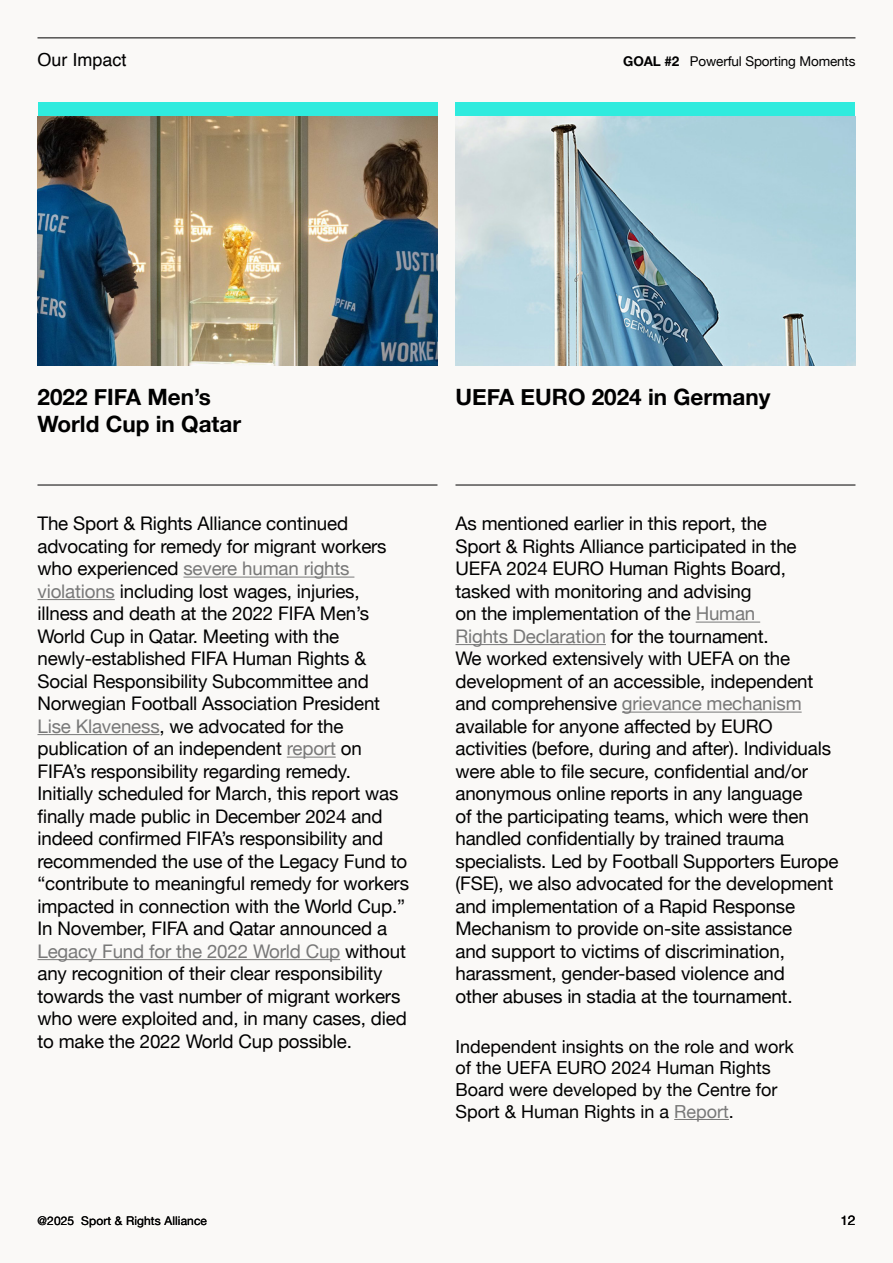
<style>
.page{position:relative;width:893px;height:1263px;background:#faf9f7}
.page>*{position:absolute;margin:0;border:0;box-sizing:border-box;transform-origin:0 0}
.t1{font:700 22.5px/27px "Helvetica Neue";color:#000}
.t2{font:18.75px/22.5px "Helvetica Neue";letter-spacing:-.01em;color:#000}
.t3{font:18px/21.6px "Helvetica Neue";color:#000}
.t4{font:18px "Helvetica";color:#000}
.t5{font:13.5px "Helvetica Neue";letter-spacing:-.01em;color:#000}
.t6{font:13.5px "Helvetica";color:#000}
.t7{font:12px "Helvetica Neue";letter-spacing:.01em;color:#000}
.s1{font-weight:700}
.s2{color:#787878}
</style>
<div class="page">
<hr style="left:183px;top:577px;width:171px;height:1px;background:#787878">
<hr style="left:38px;top:599px;width:77px;height:1px;background:#787878">
<hr style="left:38px;top:734px;width:122px;height:1px;background:#787878">
<hr style="left:287px;top:757px;width:49px;height:1px;background:#787878">
<hr style="left:38px;top:959px;width:302px;height:1px;background:#787878">
<hr style="left:696px;top:622px;width:64px;height:1px;background:#787878">
<hr style="left:455px;top:644px;width:151px;height:1px;background:#787878">
<hr style="left:622px;top:712px;width:180px;height:1px;background:#787878">
<hr style="left:674px;top:1119px;width:55px;height:1px;background:#787878">
<hr style="left:38px;top:485px;width:399px;height:1px;background:#000">
<hr style="left:455px;top:485px;width:400px;height:1px;background:#000">
<div style="left:38px;top:102px;width:399px;height:14px;background:#2febde"></div>
<div style="left:455px;top:102px;width:400px;height:14px;background:#2febde"></div>
<hr style="left:38px;top:38px;width:817px;height:1px;background:#000">
<img style="left:38px;top:116px;width:399px;height:250px">
<img style="left:455px;top:116px;width:400px;height:250px">
<p class="t4" style="left:38px;top:46px;width:91px">Our Impact</p>
<p class="t5" style="left:623px;top:51px;width:234px"><span class="s1">GOAL #2</span> Powerful Sporting Moments</p>
<p class="t1" style="left:38px;top:384px;width:205px">2022 FIFA Men’s<br>World Cup in Qatar</p>
<p class="t1" style="left:455px;top:384px;width:317px">UEFA EURO 2024 in Germany</p>
<p class="t2" style="left:38px;top:513px;width:373px">The Sport &amp; Rights Alliance continued advocating for remedy for migrant workers who experienced <span class="s2">severe human rights violations</span> including lost wages, injuries, illness and death at the 2022 FIFA Men’s World Cup in Qatar. Meeting with the newly-established FIFA Human Rights &amp; Social Responsibility Subcommittee and Norwegian Football Association President <span class="s2">Lise Klaveness</span>, we advocated for the publication of an independent <span class="s2">report</span> on FIFA’s responsibility regarding remedy.<br>Initially scheduled for March, this report was finally made public in December 2024 and indeed confirmed FIFA’s responsibility and recommended the use of the Legacy Fund to “contribute to meaningful remedy for workers impacted in connection with the World Cup.” In November, FIFA and Qatar announced a <span class="s2">Legacy Fund for the 2022 World Cup</span> without any recognition of their clear responsibility towards the vast number of migrant workers who were exploited and, in many cases, died to make the 2022 World Cup possible.</p>
<p class="t2" style="left:455px;top:513px;width:384px">As mentioned earlier in this report, the<br>Sport &amp; Rights Alliance participated in the UEFA 2024 EURO Human Rights Board, tasked with monitoring and advising<br>on the implementation of the <span class="s2">Human<br>Rights Declaration</span> for the tournament.<br>We worked extensively with UEFA on the development of an accessible, independent and comprehensive <span class="s2">grievance mechanism </span>available for anyone affected by EURO activities (before, during and after). Individuals were able to file secure, confidential and/or anonymous online reports in any language<br>of the participating teams, which were then handled confidentially by trained trauma specialists. Led by Football Supporters Europe (FSE), we also advocated for the development and implementation of a Rapid Response Mechanism to provide on-site assistance<br>and support to victims of discrimination, harassment, gender-based violence and<br>other abuses in stadia at the tournament.</p>
<p class="t3" style="left:455px;top:1037px;width:340px">Independent insights on the role and work of the UEFA EURO 2024 Human Rights Board were developed by the Centre for Sport &amp; Human Rights in a <span class="s2">Report</span>.</p>
<p class="t7" style="left:38px;top:1212px;width:171px">@2025 Sport &amp; Rights Alliance</p>
<p class="t6" style="left:840px;top:1210px;width:17px">12</p>
</div>
